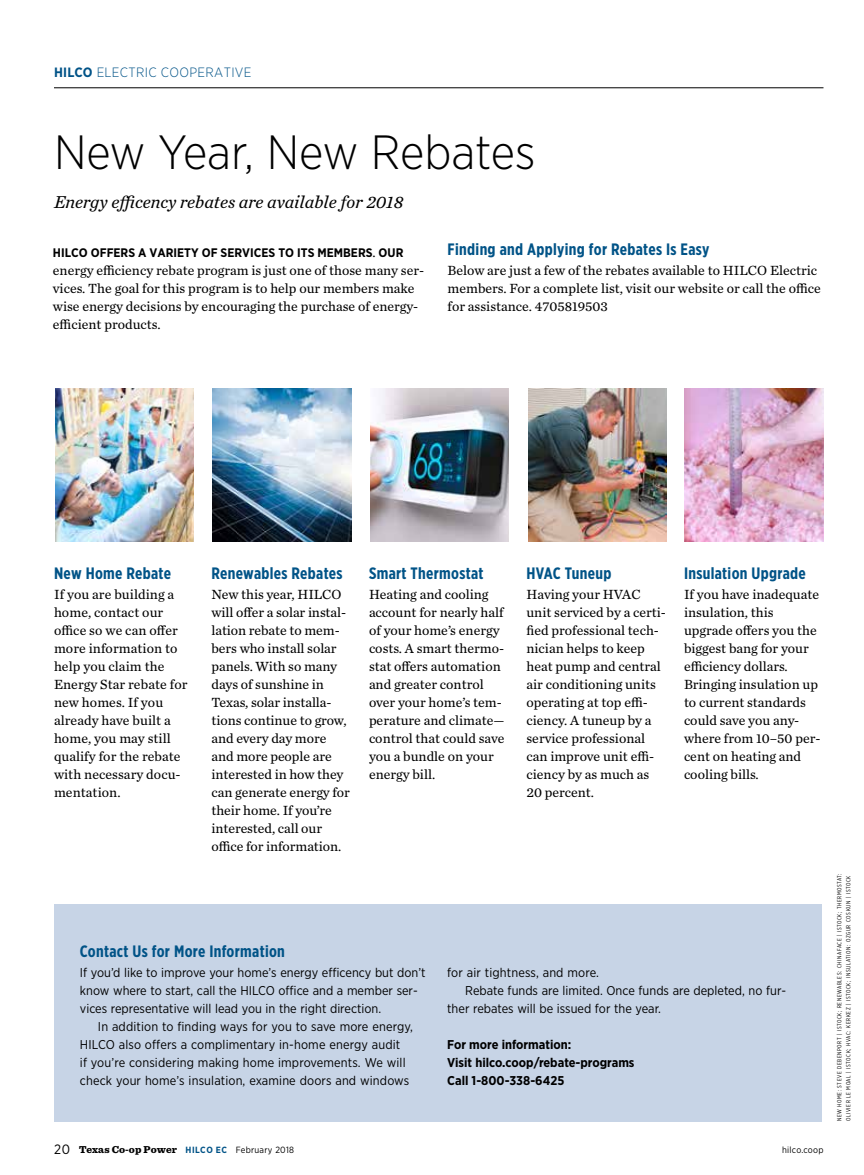
<style>
.page{position:relative;width:864px;height:1175px;background:#fff}
.page>*{position:absolute;margin:0;border:0;box-sizing:border-box;transform-origin:0 0}
.t1{font:300 48px "Gotham Narrow";color:#000}
.t2{font:italic 18px "Chronicle Text G2";color:#000}
.t3{font:700 16.5px "Gotham X Narrow";letter-spacing:.02em;color:#005387}
.t4{font:13.8px/18px "Chronicle Text G2";color:#000}
.t5{font:300 13.5px "Gotham Narrow";letter-spacing:.025em;color:#005387}
.t6{font:12.75px/18px "Gotham Narrow";color:#000}
.t7{font:700 12.75px/18px "Gotham Narrow";color:#000}
.t8{font:700 12.3px "Gotham Narrow";color:#000}
.t9{font:900 10.5px "Sentinel";letter-spacing:.005em;color:#000}
.t10{font:9px "Gotham Narrow";letter-spacing:.025em;color:#000}
.t11{font:6px/9px "Gotham X Narrow";letter-spacing:.1em;color:#000}
.s1{font-weight:700}
.s2{font-family:"Chronicle Text G2";font-weight:400;font-size:13.8px}
.s3{font-family:"Gotham Narrow";font-weight:400;font-size:13.5px}
.s4{font-family:"Gotham Narrow";font-weight:700;font-size:9px;color:#005387}
.s5{font-family:"Gotham Narrow";font-weight:400;font-size:9px}
</style>
<div class="page">
<hr style="left:54px;top:87px;width:770px;height:1px;background:#000">
<img style="left:370px;top:388px;width:139px;height:154px">
<img style="left:529px;top:388px;width:137px;height:154px">
<img style="left:213px;top:388px;width:138px;height:154px">
<img style="left:684px;top:388px;width:140px;height:154px">
<img style="left:55px;top:388px;width:139px;height:154px">
<div style="left:55px;top:903px;width:767px;height:218px;background:#c7d4e6"></div>
<p class="t5" style="left:54px;top:64px;width:199px"><span class="s1">HILCO</span> ELECTRIC COOPERATIVE</p>
<h1 class="t1" style="left:54px;top:123px;width:483px">New Year, New Rebates</h1>
<h2 class="t2" style="left:54px;top:188px;width:351px">Energy efficency rebates are available for 2018</h2>
<p class="t8" style="left:53px;top:244px;width:352px">HILCO OFFERS A VARIETY OF SERVICES TO ITS MEMBERS<span class="s2">.</span> OUR</p>
<p class="t4" style="left:53px;top:260px;width:373px">energy efficiency rebate program is just one of those many ser&shy;vices. The goal for this program is to help our members make wise energy decisions by encouraging the purchase of energy&shy;efficient products.</p>
<p class="t3" style="left:448px;top:239px;width:263px">Finding and Applying for Rebates Is Easy</p>
<p class="t4" style="left:448px;top:260px;width:375px">Below are just a few of the rebates available to HILCO Electric members. For a complete list, visit our website or call the office for assistance. 4705819503</p>
<p class="t3" style="left:54px;top:563px;width:119px">New Home Rebate</p>
<p class="t4" style="left:54px;top:584px;width:135px">If you are building a home, contact our office so we can offer more information to help you claim the<br>Energy Star rebate for new homes. If you already have built a home, you may still qualify for the rebate with necessary docu&shy;mentation.</p>
<p class="t3" style="left:212px;top:563px;width:133px">Renewables Rebates</p>
<p class="t4" style="left:212px;top:584px;width:140px">New this year, HILCO will offer a solar instal&shy;lation rebate to mem&shy;bers who install solar panels. With so many days of sunshine in<br>Texas, solar installa&shy;tions continue to grow, and every day more and more people are interested in how they can generate energy for their home. If you’re interested, call our office for information.</p>
<p class="t3" style="left:369px;top:563px;width:116px">Smart Thermostat</p>
<p class="t4" style="left:369px;top:584px;width:137px">Heating and cooling account for nearly half of your home’s energy costs. A smart thermo&shy;stat offers automation and greater control over your home’s tem&shy;perature and climate— control that could save you a bundle on your energy bill.</p>
<p class="t3" style="left:527px;top:563px;width:86px">HVAC Tuneup</p>
<p class="t4" style="left:527px;top:584px;width:141px">Having your HVAC unit serviced by a certi&shy;fied professional tech&shy;nician helps to keep heat pump and central air conditioning units operating at top effi&shy;ciency. A tuneup by a service professional can improve unit effi&shy;ciency by as much as<br>20 percent.</p>
<p class="t3" style="left:684px;top:563px;width:123px">Insulation Upgrade</p>
<p class="t4" style="left:684px;top:584px;width:138px">If you have inadequate insulation, this upgrade offers you the biggest bang for your efficiency dollars.<br>Bringing insulation up to current standards could save you any&shy;where from 10–50 per&shy;cent on heating and cooling bills.</p>
<p class="t3" style="left:80px;top:941px;width:207px">Contact Us for More Information</p>
<p class="t6" style="left:80px;top:963px;width:347px">If you’d like to improve your home’s energy efficency but don’t know where to start, call the HILCO office and a member ser&shy;vices representative will lead you in the right direction.</p>
<p class="t6" style="left:80px;top:1017px;width:335px;text-indent:18px">In addition to finding ways for you to save more energy, HILCO also offers a complimentary in-home energy audit<br>if you’re considering making home improvements. We will check your home’s insulation, examine doors and windows</p>
<p class="t6" style="left:447px;top:963px;width:153px">for air tightness, and more.</p>
<p class="t6" style="left:465px;top:981px;width:322px">Rebate funds are limited. Once funds are depleted, no fur-</p>
<p class="t6" style="left:447px;top:999px;width:215px">ther rebates will be issued for the year.</p>
<p class="t7" style="left:447px;top:1035px;width:189px">For more information:<br>Visit hilco.coop/rebate-programs<br>Call 1-800-338-6425</p>
<p class="t9" style="left:54px;top:1140px;width:241px"><span class="s3">20</span> Texas Co-op Power <span class="s4">HILCO EC</span> <span class="s5">February 2018</span></p>
<p class="t10" style="left:782px;top:1144px;width:43px">hilco.coop</p>
<p class="t11" style="left:835px;top:1121px;width:249px;rotate:-90deg">NEW HOME: STEVE DEBENPORT | ISTOCK; RENEWABLES: CHINAFACE | ISTOCK; THERMOSTAT:<br>OLIVIER LE MOAL | ISTOCK; HVAC: KERKEZ | ISTOCK; INSULATION: OZGUR COSKUN | ISTOCK</p>
</div>
